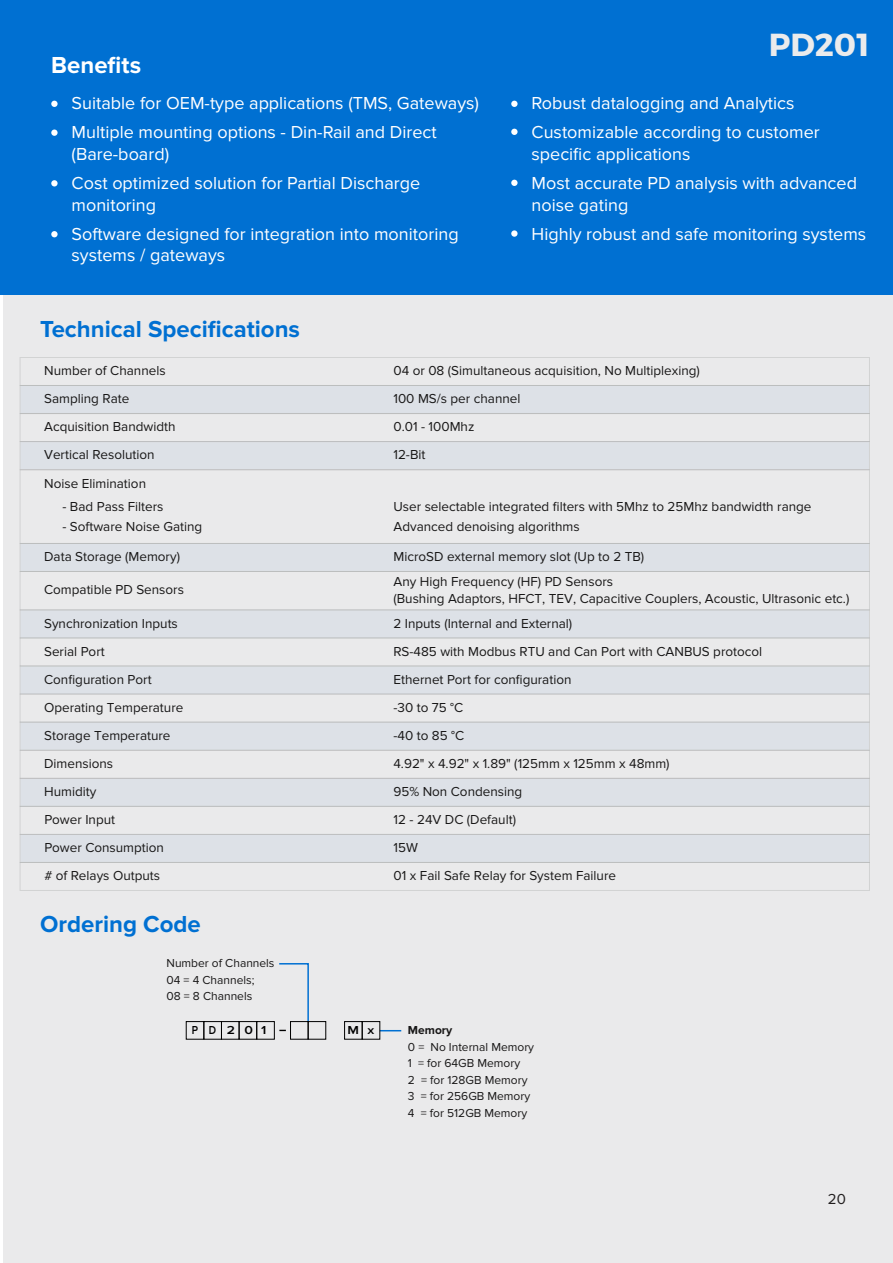
<style>
.page{position:relative;width:893px;height:1263px;background:#fff}
.page>*{position:absolute;margin:0;border:0;box-sizing:border-box;transform-origin:0 0}
.t1{font:700 31.8px "Montserrat";color:#ebebec}
.t2{font:700 24px "Proxima Nova";color:#0070d2}
.t3{font:700 24px "Proxima Nova";color:#fff}
.t4{font:18px/29.1px "Proxima Nova";color:#fff}
.t5{font:15px "Proxima Nova";color:#221f1f}
.t6{font:13.5px/28px "Proxima Nova";color:#181717}
.t7{font:12px/16.5px "Proxima Nova";color:#181717}
.t8{font:700 12px "Proxima Nova";color:#181717}
.t9{font:600 12px "Proxima Nova";color:#000;scale:.86 1}
.t10{font:600 12px "Proxima Nova";color:#000;scale:1.15 1}
.s1{font-family:"Arial";font-weight:400;font-size:14.25px}
</style>
<div class="page">
<div style="left:3px;top:0;width:890px;height:1263px;background:#eaeaeb"></div>
<div style="left:0;top:0;width:893px;height:294px;background:#0070d2"></div>
<div style="left:51px;top:101px;width:7px;height:6px;background:#fff;border-radius:50%"></div>
<div style="left:51px;top:130px;width:7px;height:6px;background:#fff;border-radius:50%"></div>
<div style="left:51px;top:180px;width:7px;height:6px;background:#fff;border-radius:50%"></div>
<div style="left:51px;top:231px;width:7px;height:6px;background:#fff;border-radius:50%"></div>
<div style="left:511px;top:101px;width:7px;height:6px;background:#fff;border-radius:50%"></div>
<div style="left:511px;top:129px;width:7px;height:6px;background:#fff;border-radius:50%"></div>
<div style="left:511px;top:180px;width:7px;height:6px;background:#fff;border-radius:50%"></div>
<svg style="left:511px;top:230px;width:7px;height:7px"></svg>
<div style="left:20px;top:357px;width:850px;height:29px;background:#eaeaeb;border:1px solid #e5e6e6"></div>
<div style="left:20px;top:385px;width:850px;height:29px;background:#dde1e7;border:1px solid #e5e6e6"></div>
<div style="left:20px;top:413px;width:850px;height:29px;background:#eaeaeb;border:1px solid #e5e6e6"></div>
<div style="left:20px;top:441px;width:850px;height:29px;background:#dde1e7;border:1px solid #e5e6e6"></div>
<div style="left:20px;top:469px;width:850px;height:75px;background:#eaeaeb;border:1px solid #e5e6e6"></div>
<div style="left:20px;top:543px;width:850px;height:29px;background:#dde1e7;border:1px solid #e5e6e6"></div>
<div style="left:20px;top:571px;width:850px;height:39px;background:#eaeaeb;border:1px solid #e5e6e6"></div>
<div style="left:20px;top:610px;width:850px;height:28px;background:#dde1e7;border:1px solid #e5e6e6"></div>
<div style="left:20px;top:638px;width:850px;height:28px;background:#eaeaeb;border:1px solid #e5e6e6"></div>
<div style="left:20px;top:666px;width:850px;height:28px;background:#dde1e7;border:1px solid #e5e6e6"></div>
<div style="left:20px;top:694px;width:850px;height:28px;background:#eaeaeb;border:1px solid #e5e6e6"></div>
<div style="left:20px;top:722px;width:850px;height:28px;background:#dde1e7;border:1px solid #e5e6e6"></div>
<div style="left:20px;top:750px;width:850px;height:29px;background:#eaeaeb;border:1px solid #e5e6e6"></div>
<div style="left:20px;top:862px;width:850px;height:29px;background:#eaeaeb;border:1px solid #e5e6e6"></div>
<div style="left:20px;top:834px;width:850px;height:29px;background:#dde1e7;border:1px solid #e5e6e6"></div>
<div style="left:20px;top:778px;width:850px;height:29px;background:#dde1e7;border:1px solid #e5e6e6"></div>
<svg style="left:279px;top:963px;width:30px;height:58px"></svg>
<svg style="left:380px;top:1030px;width:21px;height:1px"></svg>
<div style="left:204px;top:1021px;width:18px;height:18px;border:1px solid #000"></div>
<div style="left:221px;top:1021px;width:18px;height:18px;border:1px solid #000"></div>
<div style="left:239px;top:1021px;width:18px;height:18px;border:1px solid #000"></div>
<div style="left:257px;top:1021px;width:18px;height:18px;border:1px solid #000"></div>
<div style="left:290px;top:1021px;width:18px;height:18px;border:1px solid #000"></div>
<div style="left:308px;top:1021px;width:18px;height:18px;border:1px solid #000"></div>
<div style="left:344px;top:1021px;width:18px;height:18px;border:1px solid #000"></div>
<div style="left:362px;top:1021px;width:18px;height:18px;border:1px solid #000"></div>
<div style="left:186px;top:1021px;width:18px;height:18px;border:1px solid #000"></div>
<h2 class="t3" style="left:51px;top:51px;width:91px">Benefits</h2>
<h3 class="t4" style="left:72px;top:89px;width:409px">Suitable for OEM-type applications (TMS, Gateways)<br>Multiple mounting options - Din-Rail and Direct</h3>
<h3 class="t4" style="left:72px;top:140px;width:350px">(Bare-board)<br>Cost optimized solution for Partial Discharge</h3>
<h3 class="t4" style="left:72px;top:190px;width:389px">monitoring<br>Software designed for integration into monitoring</h3>
<h3 class="t4" style="left:72px;top:241px;width:155px">systems / gateways</h3>
<h1 class="t1" style="left:769px;top:25px;width:102px">PD201</h1>
<h3 class="t4" style="left:532px;top:89px;width:290px">Robust datalogging and Analytics<br>Customizable according to customer</h3>
<h3 class="t4" style="left:532px;top:140px;width:327px">specific applications<br>Most accurate PD analysis with advanced</h3>
<h3 class="t4" style="left:532px;top:190px;width:336px">noise gating<br>Highly robust and safe monitoring systems</h3>
<h2 class="t2" style="left:40px;top:315px;width:261px">Technical Specifications</h2>
<p class="t6" style="left:44px;top:357px;width:133px">Number of Channels<br>Sampling Rate<br>Acquisition Bandwidth<br>Vertical Resolution<br>Noise Elimination</p>
<p class="t6" style="left:62px;top:493px;width:103px">- Bad Pass Filters</p>
<p class="t6" style="left:62px;top:513px;width:141px">- Software Noise Gating</p>
<p class="t6" style="left:393px;top:357px;width:308px">04 or 08 (Simultaneous acquisition, No Multiplexing)<br>100 MS/s per channel<br>0.01 - 100Mhz<br>12-Bit</p>
<p class="t6" style="left:393px;top:493px;width:420px">User selectable integrated filters with 5Mhz to 25Mhz bandwidth range</p>
<p class="t6" style="left:393px;top:513px;width:188px">Advanced denoising algorithms</p>
<p class="t6" style="left:44px;top:543px;width:137px">Data Storage (Memory)</p>
<p class="t6" style="left:393px;top:544px;width:252px;line-height:25px">MicroSD external memory slot (Up to 2 TB)<br>Any High Frequency (HF) PD Sensors</p>
<p class="t6" style="left:393px;top:586px;width:457px;line-height:25.2px">(Bushing Adaptors, HFCT, TEV, Capacitive Couplers, Acoustic, Ultrasonic etc.)<br>2 Inputs (Internal and External)</p>
<p class="t6" style="left:44px;top:576px;width:141px">Compatible PD Sensors</p>
<p class="t6" style="left:44px;top:609px;width:135px">Synchronization Inputs</p>
<p class="t6" style="left:44px;top:637px;width:109px">Serial Port<br>Configuration Port</p>
<p class="t6" style="left:393px;top:637px;width:370px">RS-485 with Modbus RTU and Can Port with CANBUS protocol<br>Ethernet Port for configuration</p>
<p class="t6" style="left:44px;top:693px;width:141px">Operating Temperature<br>Storage Temperature<br>Dimensions</p>
<p class="t6" style="left:393px;top:693px;width:278px">-30 to 75 °C<br>-40 to 85 °C<br>4.92" x 4.92" x 1.89" (125mm x 125mm x 48mm)</p>
<p class="t6" style="left:44px;top:778px;width:54px">Humidity</p>
<p class="t6" style="left:393px;top:778px;width:130px">95% Non Condensing</p>
<p class="t6" style="left:44px;top:806px;width:121px">Power Input<br>Power Consumption</p>
<p class="t6" style="left:394px;top:806px;width:124px">12 - 24V DC (Default)<br>15W</p>
<p class="t6" style="left:44px;top:862px;width:117px"># of Relays Outputs</p>
<p class="t6" style="left:394px;top:862px;width:224px">01 x Fail Safe Relay for System Failure</p>
<h2 class="t2" style="left:40px;top:910px;width:162px">Ordering Code</h2>
<p class="t7" style="left:167px;top:955px;width:110px">Number of Channels<br>04 = 4 Channels;<br>08 = 8 Channels</p>
<p class="t9" style="left:192px;top:1023px;width:112px">P D201<span class="s1">-</span></p>
<p class="t10" style="left:348px;top:1023px;width:25px">M x</p>
<p class="t8" style="left:408px;top:1023px;width:46px">Memory</p>
<p class="t7" style="left:408px;top:1039px;width:128px">0 = No Internal Memory<br>1 = for 64GB Memory<br>2 = for 128GB Memory<br>3 = for 256GB Memory<br>4 = for 512GB Memory</p>
<p class="t5" style="left:828px;top:1191px;width:19px">20</p>
</div>
